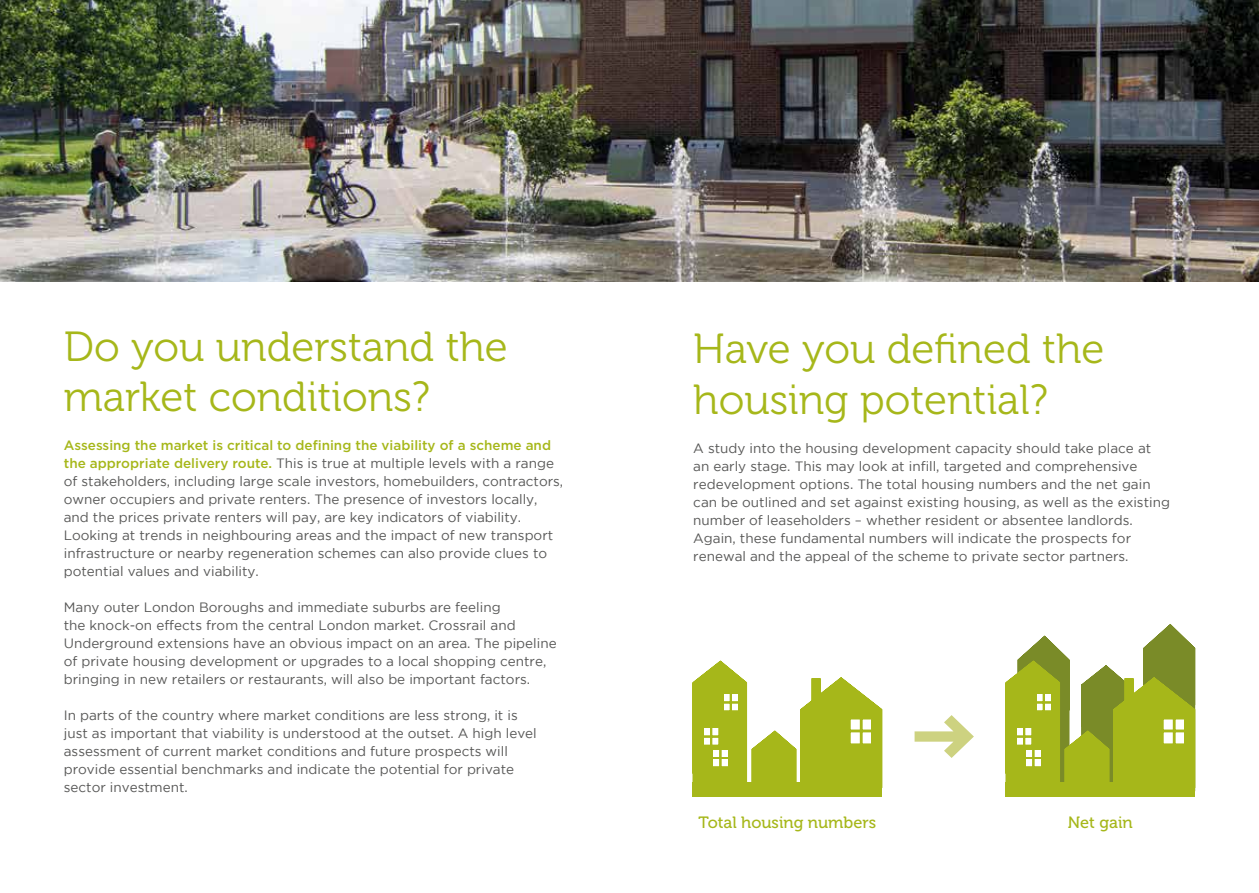
<style>
.page{position:relative;width:1259px;height:893px;background:#fff}
.page>*{position:absolute;margin:0;border:0;box-sizing:border-box;transform-origin:0 0}
.t1{font:42px/50.4px "Museo 300";color:#a6b71a}
.t2{font:16.35px "Museo 500";color:#a6b71a}
.t3{font:13.5px/18px "Gotham";color:#575756}
.s1{font-weight:500;color:#a6b71a}
</style>
<div class="page">
<img style="left:0;top:0;width:1259px;height:281px">
<div style="left:692px;top:782px;width:190px;height:15px;background:#a6b71a"></div>
<svg style="left:692px;top:661px;width:190px;height:121px"></svg>
<svg style="left:1005px;top:624px;width:190px;height:173px"></svg>
<svg style="left:914px;top:715px;width:60px;height:43px"></svg>
<h1 class="t1" style="left:64px;top:322px;width:446px">Do you understand the market conditions?</h1>
<p class="t3" style="left:64px;top:436px;width:501px"><span class="s1">Assessing the market is critical to defining the viability of a scheme and the appropriate delivery route.</span> This is true at multiple levels with a range of stakeholders, including large scale investors, homebuilders, contractors, owner occupiers and private renters. The presence of investors locally, and the prices private renters will pay, are key indicators of viability.<br>Looking at trends in neighbouring areas and the impact of new transport infrastructure or nearby regeneration schemes can also provide clues to potential values and viability.</p>
<p class="t3" style="left:64px;top:598px;width:494px">Many outer London Boroughs and immediate suburbs are feeling<br>the knock-on effects from the central London market. Crossrail and Underground extensions have an obvious impact on an area. The pipeline of private housing development or upgrades to a local shopping centre, bringing in new retailers or restaurants, will also be important factors.</p>
<p class="t3" style="left:64px;top:706px;width:474px">In parts of the country where market conditions are less strong, it is just as important that viability is understood at the outset. A high level assessment of current market conditions and future prospects will provide essential benchmarks and indicate the potential for private sector investment.</p>
<h1 class="t1" style="left:693px;top:324px;width:413px">Have you defined the housing potential?</h1>
<p class="t3" style="left:693px;top:439px;width:478px">A study into the housing development capacity should take place at an early stage. This may look at infill, targeted and comprehensive redevelopment options. The total housing numbers and the net gain can be outlined and set against existing housing, as well as the existing number of leaseholders – whether resident or absentee landlords.<br>Again, these fundamental numbers will indicate the prospects for renewal and the appeal of the scheme to private sector partners.</p>
<p class="t2" style="left:698px;top:813px;width:179px">Total housing numbers</p>
<p class="t2" style="left:1068px;top:813px;width:66px">Net gain</p>
</div>
